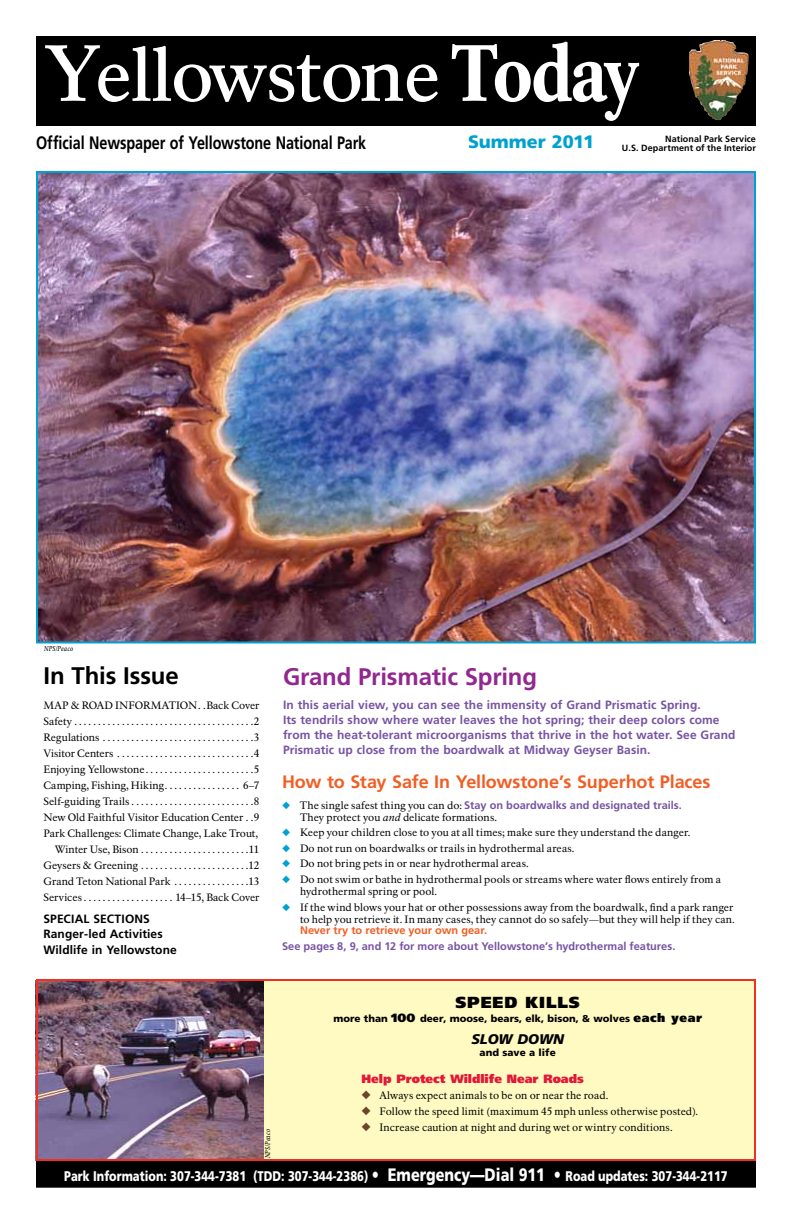
<style>
.page{position:relative;width:792px;height:1224px;background:#fff}
.page>*{position:absolute;margin:0;border:0;box-sizing:border-box;transform-origin:0 0}
.t1{font:500 73.5px "NPS Rawlinson OT";letter-spacing:-.02em;color:#fff}
.t2{font:700 24px "Frutiger LT Std";letter-spacing:-.005em;color:#92278f}
.t3{font:700 24px "Frutiger LT Std";color:#000}
.t4{font:700 18px "Frutiger LT Std";letter-spacing:-.005em;color:#000;scale:.8 1}
.t5{font:700 18px "Frutiger LT Std";letter-spacing:-.005em;color:#f15d22}
.t6{font:900 18px "Frutiger LT Std";letter-spacing:-.005em;color:#00a1d1}
.t7{font:900 16px "Frutiger LT Std";letter-spacing:.05em;color:#000}
.t8{font:900 14px "Frutiger LT Std";color:#fff;scale:.8 1}
.t9{font:italic 900 14px "Frutiger LT Std";color:#000}
.t10{font:700 12px/15px "Frutiger LT Std";letter-spacing:.005em;color:#7753a2}
.t11{font:700 12px/15.5px "Frutiger LT Std";letter-spacing:.01em;color:#000}
.t12{font:900 12px "Frutiger LT Std";color:#e11837}
.t13{font:700 11px "Frutiger LT Std";color:#7753a2}
.t14{font:700 11px "Frutiger LT Std";color:#f15d22}
.t15{font:10.5px/16px "NPS Rawlinson OT";letter-spacing:.005em;color:#000;text-align:justify}
.t16{font:900 10px "Frutiger LT Std";color:#000}
.t17{font:700 9px/9px "Frutiger LT Std";letter-spacing:.01em;color:#000;text-align:right}
.t18{font:italic 7px "NPS Rawlinson OT Cond";letter-spacing:.02em;color:#000}
.s1{font-size:78.4px}
.s2{font-family:"NPS Rawlinson OT Cond";font-weight:800;font-size:78.4px}
.s3{color:#00a1d1}
.s4{font-family:"NPS Rawlinson OT";font-weight:400;font-size:10.5px;color:#000}
.s5{font-style:italic}
.s6{font-size:12px}
.s7{color:#6d442b}
.s8{font-size:18px}
</style>
<div class="page">
<div style="left:36px;top:36px;width:720px;height:90px;background:#000"></div>
<div style="left:37px;top:1162px;width:718px;height:25px;background:#000"></div>
<div style="left:36px;top:1161px;width:720px;height:27px;border:2px solid #000"></div>
<img style="left:689px;top:40px;width:60px;height:80px">
<div style="left:264px;top:981px;width:492px;height:180px;background:#fffac2"></div>
<img style="left:39px;top:982px;width:225px;height:176px">
<div style="left:36px;top:979px;width:720px;height:182px;border:2px solid #ee3124"></div>
<img style="left:39px;top:174px;width:714px;height:467px">
<div style="left:36px;top:171px;width:720px;height:473px;border:2px solid #00a1d1"></div>
<h1 class="t1" style="left:44px;top:31px;width:597px"><span class="s1">Y</span>ellowstone <span class="s2">Today</span></h1>
<h3 class="t4" style="left:36px;top:132px;width:414px">Official Newspaper of Yellowstone National Park</h3>
<h3 class="t6" style="left:468px;top:131px;width:128px">Summer 2011</h3>
<p class="t17" style="left:622px;top:134px;width:136px">National Park Service<br>U.S. Department of the Interior</p>
<p class="t18" style="left:44px;top:645px;width:31px">NPS/Peaco</p>
<h2 class="t3" style="left:44px;top:662px;width:137px">In This Issue</h2>
<p class="t15" style="left:44px;top:697px;width:218px">MAP &amp; ROAD INFORMATION . Back Cover Safety . . . . . . . . . . . . . . . . . . . . . . . . . . . . . . . . . . . . . .2<br>Regulations ................................</p>
<p class="t15" style="left:254px;top:729px;width:7px">3</p>
<p class="t15" style="left:44px;top:745px;width:74px">Visitor Centers .............................</p>
<p class="t15" style="left:254px;top:745px;width:7px">4</p>
<p class="t15" style="left:44px;top:761px;width:106px">Enjoying Yellowstone ......................</p>
<p class="t15" style="left:254px;top:761px;width:7px">5</p>
<p class="t15" style="left:44px;top:777px;width:125px">Camping, Fishing, Hiking ................</p>
<p class="t15" style="left:243px;top:777px;width:18px">6–7</p>
<p class="t15" style="left:44px;top:793px;width:218px">Self-guiding Trails . . . . . . . . . . . . . . . . . . . . . . . . . .8</p>
<p class="t15" style="left:44px;top:809px;width:217px">New Old Faithful Visitor Education Center .. 9</p>
<p class="t15" style="left:44px;top:825px;width:216px">Park Challenges: Climate Change, Lake Trout,</p>
<p class="t15" style="left:55px;top:841px;width:88px">Winter Use, Bison .......................</p>
<p class="t15" style="left:249px;top:841px;width:12px">11</p>
<p class="t15" style="left:44px;top:857px;width:98px">Geysers &amp; Greening .......................</p>
<p class="t15" style="left:249px;top:857px;width:12px">12</p>
<p class="t15" style="left:44px;top:873px;width:131px">Grand Teton National Park ................</p>
<p class="t15" style="left:249px;top:873px;width:12px">13</p>
<p class="t15" style="left:44px;top:889px;width:44px">Services ...................</p>
<p class="t15" style="left:175px;top:889px;width:86px">14–15, Back Cover</p>
<p class="t11" style="left:44px;top:911px;width:135px">SPECIAL SECTIONS<br>Ranger-led Activities<br>Wildlife in Yellowstone</p>
<h2 class="t2" style="left:283px;top:663px;width:256px">Grand Prismatic Spring</h2>
<p class="t10" style="left:283px;top:697px;width:454px">In this aerial view, you can see the immensity of Grand Prismatic Spring.<br>Its tendrils show where water leaves the hot spring; their deep colors come from the heat-tolerant microorganisms that thrive in the hot water. See Grand Prismatic up close from the boardwalk at Midway Geyser Basin.</p>
<h3 class="t5" style="left:282px;top:771px;width:430px">How to Stay Safe In Yellowstone’s Superhot Places</h3>
<p class="t13" style="left:282px;top:798px;width:401px"><span class="s3">◆</span> <span class="s4">The single safest thing you can do:</span> Stay on boardwalks and designated trails.</p>
<p class="t15" style="left:300px;top:809px;width:199px">They protect you <span class="s5">and</span> delicate formations.</p>
<p class="t15" style="left:282px;top:825px;width:410px"><span class="s3">◆</span> Keep your children close to you at all times; make sure they understand the danger.</p>
<p class="t15" style="left:282px;top:840px;width:294px"><span class="s3">◆</span> Do not run on boardwalks or trails in hydrothermal areas.</p>
<p class="t15" style="left:282px;top:856px;width:248px"><span class="s3">◆</span> Do not bring pets in or near hydrothermal areas.</p>
<p class="t15" style="left:300px;top:873px;width:423px;line-height:12px;text-indent:-18px"><span class="s3">◆</span> Do not swim or bathe in hydrothermal pools or streams where water flows entirely from a hydrothermal spring or pool.</p>
<p class="t15" style="left:282px;top:901px;width:454px;line-height:12px;text-align:right"><span class="s3">◆</span> If the wind blows your hat or other possessions away from the boardwalk, find a park ranger to help you retrieve it. In many cases, they cannot do so safely—but they will help if they can.</p>
<p class="t14" style="left:300px;top:924px;width:189px">Never try to retrieve your own gear.</p>
<p class="t13" style="left:282px;top:940px;width:395px">See pages 8, 9, and 12 for more about Yellowstone’s hydrothermal features.</p>
<p class="t18" style="left:264px;top:1158px;width:31px;rotate:-90deg">NPS/Peaco</p>
<h3 class="t7" style="left:456px;top:993px;width:126px">SPEED KILLS</h3>
<p class="t16" style="left:333px;top:1013px;width:370px">more than <span class="s6">100</span> deer, moose, bears, elk, bison, &amp; wolves <span class="s6">each year</span></p>
<h3 class="t9" style="left:471px;top:1030px;width:94px">SLOW DOWN</h3>
<p class="t16" style="left:480px;top:1046px;width:78px">and save a life</p>
<p class="t12" style="left:362px;top:1071px;width:224px">Help Protect Wildlife Near Roads</p>
<p class="t15" style="left:362px;top:1088px;width:248px"><span class="s7">◆</span> Always expect animals to be on or near the road.</p>
<p class="t15" style="left:362px;top:1104px;width:338px"><span class="s7">◆</span> Follow the speed limit (maximum 45 mph unless otherwise posted).</p>
<p class="t15" style="left:362px;top:1119px;width:313px"><span class="s7">◆</span> Increase caution at night and during wet or wintry conditions.</p>
<h3 class="t8" style="left:64px;top:1168px;width:831px">Park Information: 307-344-7381 (TDD: 307-344-2386) <span class="s8">• Emergency—Dial 911 •</span> Road updates: 307-344-2117</h3>
</div>
